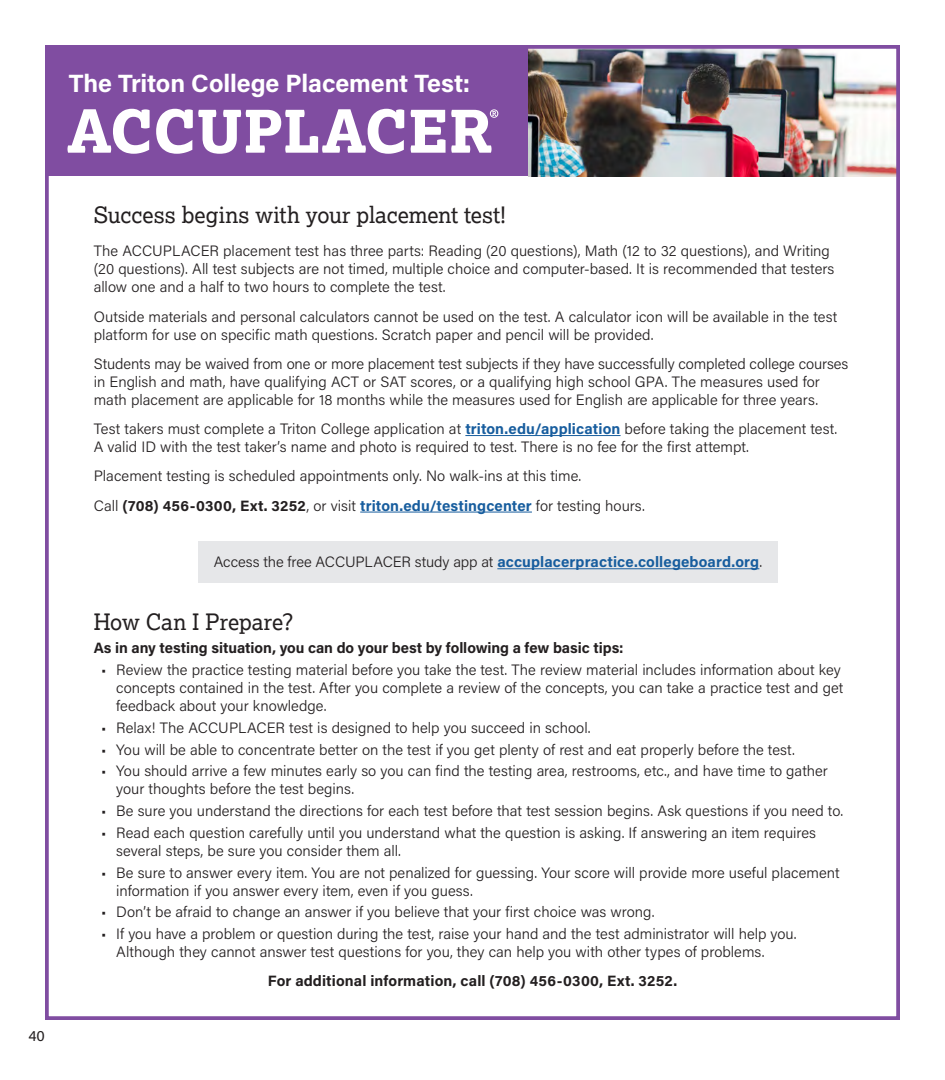
<style>
.page{position:relative;width:945px;height:1080px;background:#fff}
.page>*{position:absolute;margin:0;border:0;box-sizing:border-box;transform-origin:0 0}
.t1{font:700 25px "Acumin Pro";letter-spacing:-.005em;color:#fff}
.t2{font:22.5px "Lexia";color:#231f20}
.t3{font:300 15px/18px "Acumin Pro";color:#231f20}
.t4{font:700 15px "Acumin Pro";color:#231f20}
.t5{font:700 15px "Acumin Pro";letter-spacing:.01em;color:#175d9e}
.t6{font:15px "Acumin Pro";color:#231f20}
.s1{font-weight:700;color:#175d9e}
.s2{font-weight:700}
.s3{font-weight:300;color:#231f20}
</style>
<div class="page">
<hr style="left:465px;top:435px;width:156px;height:1px;background:#175d9e">
<hr style="left:360px;top:512px;width:172px;height:1px;background:#175d9e">
<div style="left:45px;top:49px;width:484px;height:127px;background:#804da1"></div>
<svg style="left:68px;top:109px;width:82px;height:45px"></svg>
<svg style="left:156px;top:109px;width:248px;height:45px"></svg>
<svg style="left:411px;top:109px;width:87px;height:44px"></svg>
<img style="left:529px;top:50px;width:366px;height:126px">
<div style="left:45px;top:45px;width:855px;height:975px;border:4px solid #804da1"></div>
<div style="left:198px;top:541px;width:580px;height:42px;background:#e6e7e9"></div>
<hr style="left:497px;top:568px;width:262px;height:1px;background:#175d9e">
<h1 class="t1" style="left:69px;top:65px;width:403px">The Triton College Placement Test:</h1>
<p class="t6" style="left:28px;top:1025px;width:18px">40</p>
<p class="t2" style="left:94px;top:201px;width:414px">Success begins with your placement test!</p>
<p class="t3" style="left:94px;top:241px;width:742px">The ACCUPLACER placement test has three parts: Reading (20 questions), Math (12 to 32 questions), and Writing (20 questions). All test subjects are not timed, multiple choice and computer-based. It is recommended that testers allow one and a half to two hours to complete the test.</p>
<p class="t3" style="left:94px;top:307px;width:745px">Outside materials and personal calculators cannot be used on the test. A calculator icon will be available in the test platform for use on specific math questions. Scratch paper and pencil will be provided.</p>
<p class="t3" style="left:94px;top:354px;width:756px">Students may be waived from one or more placement test subjects if they have successfully completed college courses in English and math, have qualifying ACT or SAT scores, or a qualifying high school GPA. The measures used for math placement are applicable for 18 months while the measures used for English are applicable for three years.</p>
<p class="t3" style="left:94px;top:419px;width:745px">Test takers must complete a Triton College application at <span class="s1">triton.edu/application</span> before taking the placement test.<br>A valid ID with the test taker’s name and photo is required to test. There is no fee for the first attempt.</p>
<p class="t3" style="left:94px;top:466px;width:489px">Placement testing is scheduled appointments only. No walk-ins at this time.</p>
<p class="t3" style="left:94px;top:496px;width:553px">Call <span class="s2">(708) 456-0300, Ext. 3252</span>, or visit <span class="s1">triton.edu/testingcenter</span> for testing hours.</p>
<p class="t5" style="left:214px;top:551px;width:550px"><span class="s3">Access the free ACCUPLACER study app at</span> accuplacerpractice.collegeboard.org<span class="s3">.</span></p>
<p class="t2" style="left:94px;top:608px;width:202px">How Can I Prepare?</p>
<p class="t4" style="left:94px;top:637px;width:531px">As in any testing situation, you can do your best by following a few basic tips:</p>
<p class="t3" style="left:116px;top:660px;width:729px;text-indent:-15px">• Review the practice testing material before you take the test. The review material includes information about key concepts contained in the test. After you complete a review of the concepts, you can take a practice test and get feedback about your knowledge.</p>
<p class="t3" style="left:101px;top:718px;width:491px">• Relax! The ACCUPLACER test is designed to help you succeed in school.</p>
<p class="t3" style="left:101px;top:740px;width:695px">• You will be able to concentrate better on the test if you get plenty of rest and eat properly before the test.</p>
<p class="t3" style="left:116px;top:761px;width:713px;text-indent:-15px">• You should arrive a few minutes early so you can find the testing area, restrooms, etc., and have time to gather your thoughts before the test begins.</p>
<p class="t3" style="left:101px;top:801px;width:744px">• Be sure you understand the directions for each test before that test session begins. Ask questions if you need to.</p>
<p class="t3" style="left:116px;top:823px;width:701px;text-indent:-15px">• Read each question carefully until you understand what the question is asking. If answering an item requires several steps, be sure you consider them all.</p>
<p class="t3" style="left:116px;top:863px;width:725px;text-indent:-15px">• Be sure to answer every item. You are not penalized for guessing. Your score will provide more useful placement information if you answer every item, even if you guess.</p>
<p class="t3" style="left:101px;top:902px;width:555px">• Don’t be afraid to change an answer if you believe that your first choice was wrong.</p>
<p class="t3" style="left:116px;top:924px;width:682px;text-indent:-15px">• If you have a problem or question during the test, raise your hand and the test administrator will help you.<br>Although they cannot answer test questions for you, they can help you with other types of problems.</p>
<p class="t4" style="left:268px;top:970px;width:411px">For additional information, call (708) 456-0300, Ext. 3252.</p>
</div>
